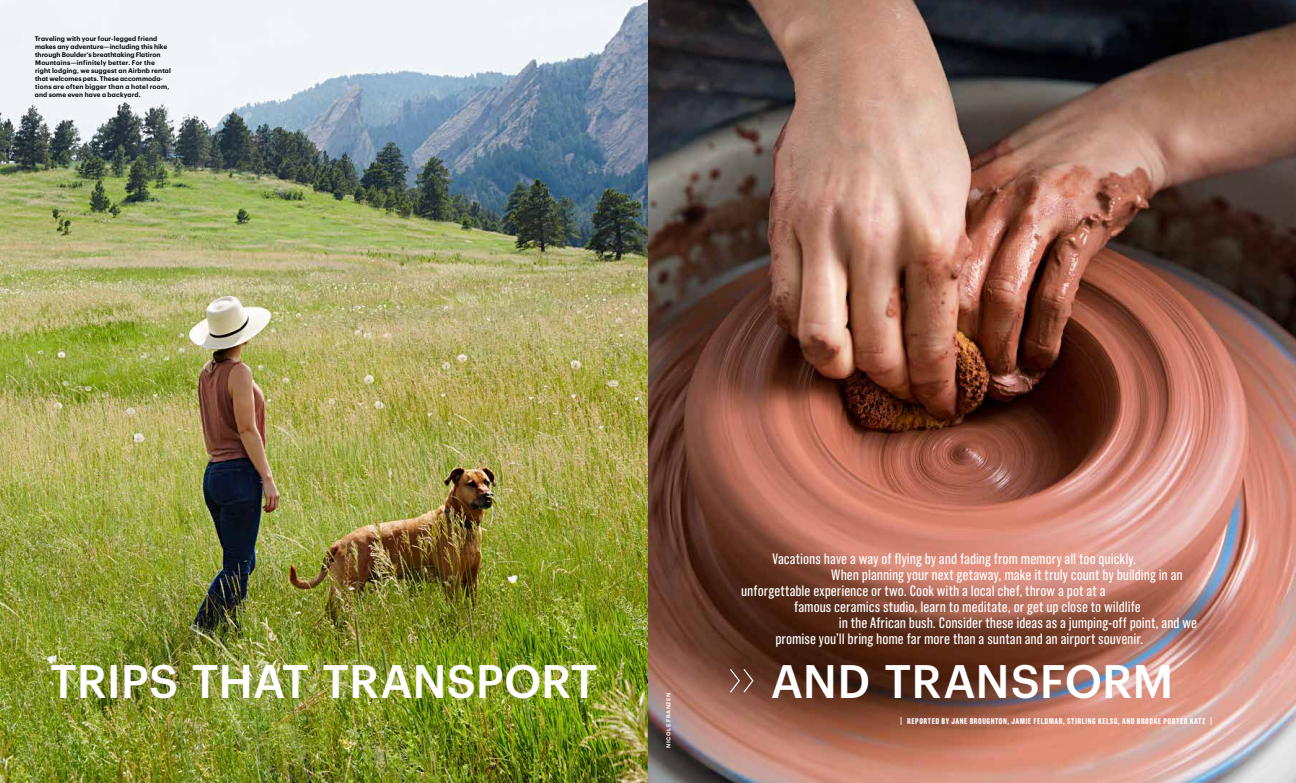
<style>
.page{position:relative;width:1296px;height:783px;background:#fff}
.page>*{position:absolute;margin:0;border:0;box-sizing:border-box;transform-origin:0 0}
.t1{font:500 46px "Graphik";color:#fff}
.t2{font:15px "Grotzec Head Condensed";color:#fff}
.t3{font:700 8.2px "Grotzec Head Condensed";letter-spacing:.06em;color:#fff}
.t4{font:600 6.5px/8px "Graphik";letter-spacing:.015em;color:#000}
.t5{font:600 5.5px "Graphik";letter-spacing:.1em;color:#fff}
.s1{font-weight:400;font-size:11.2px}
</style>
<div class="page">
<img style="left:0;top:0;width:1296px;height:783px">
<svg style="left:729px;top:668px;width:25px;height:26px"></svg>
<p class="t4" style="left:35px;top:34px;width:138px">Traveling with your four-legged friend makes any adventure—including this hike through Boulder’s breathtaking Flatiron Mountains—infinitely better. For the right lodging, we suggest an Airbnb rental that welcomes pets. These accommoda&shy;tions are often bigger than a hotel room, and some even have a backyard.</p>
<p class="t2" style="left:772px;top:550px;width:365px">Vacations have a way of flying by and fading from memory all too quickly.</p>
<p class="t2" style="left:831px;top:566px;width:353px">When planning your next getaway, make it truly count by building in an</p>
<p class="t2" style="left:741px;top:582px;width:366px">unforgettable experience or two. Cook with a local chef, throw a pot at a</p>
<p class="t2" style="left:794px;top:598px;width:348px">famous ceramics studio, learn to meditate, or get up close to wildlife</p>
<p class="t2" style="left:839px;top:614px;width:360px">in the African bush. Consider these ideas as a jumping-off point, and we</p>
<p class="t2" style="left:775px;top:630px;width:369px">promise you’ll bring home far more than a suntan and an airport souvenir.</p>
<h1 class="t1" style="left:50px;top:646px;width:549px">TRIPS THAT TRANSPORT</h1>
<h1 class="t1" style="left:771px;top:646px;width:404px">AND TRANSFORM</h1>
<p class="t3" style="left:899px;top:717px;width:315px"><span class="s1">|</span> REPORTED BY JANE BROUGHTON, JAMIE FELDMAR, STIRLING KELSO, AND BROOKE PORTER KATZ <span class="s1">|</span></p>
<p class="t5" style="left:664px;top:748px;width:56px;rotate:-90deg">NICOLE FRANZEN</p>
</div>
